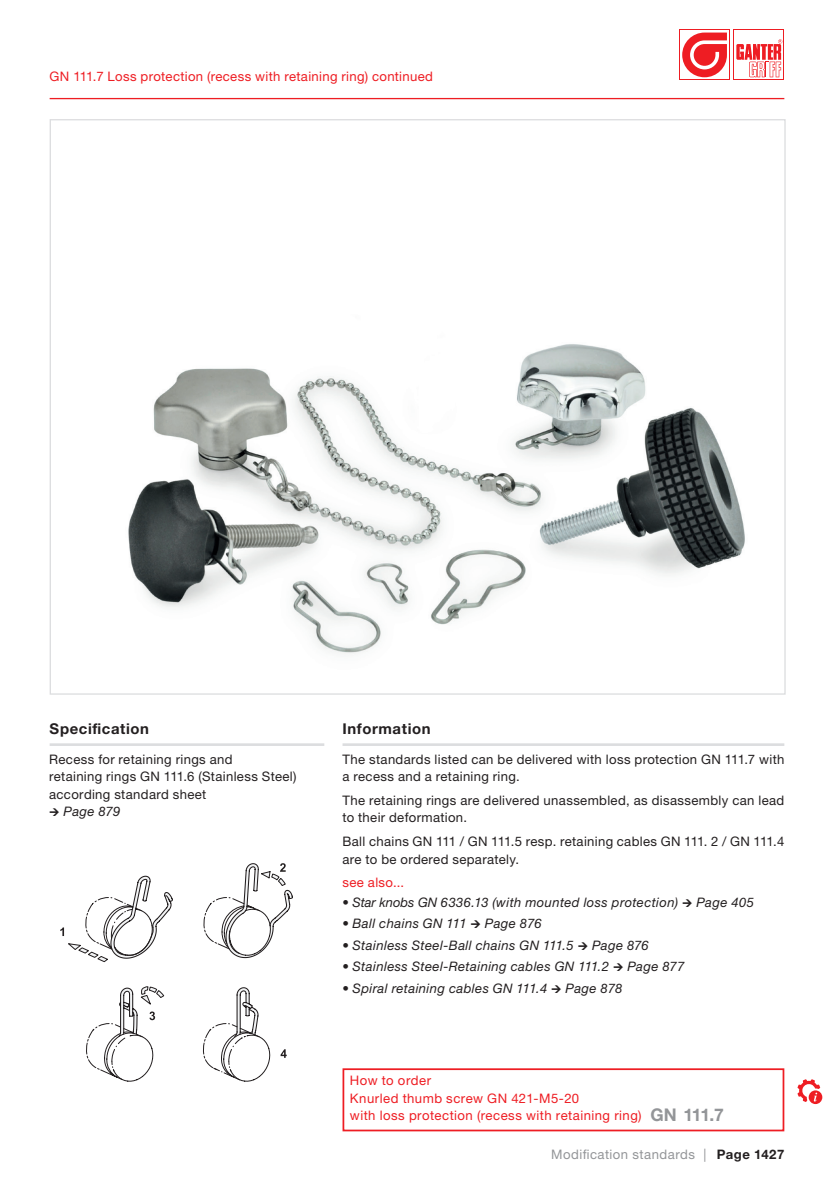
<style>
.page{position:relative;width:834px;height:1181px;background:#fff}
.page>*{position:absolute;margin:0;border:0;box-sizing:border-box;transform-origin:0 0}
.t1{font:700 14.88px "Helvetica Neue LTW1 G";letter-spacing:.04em;color:#231f20}
.t2{font:13.12px/17.5px "Helvetica Neue LTW1 G";letter-spacing:.025em;color:#231f20}
.t3{font:italic 13.12px "Helvetica Neue LTW1 G";letter-spacing:.03em;color:#231f20}
.t4{font:13.12px/17.5px "Helvetica Neue LTW1 G";letter-spacing:.03em;color:#ee1d23}
.t5{font:13.12px "Helvetica Neue LTW1 G";letter-spacing:.035em;color:#939598}
.s1{font-weight:700;font-size:17.5px;color:#939598}
.s2{font-weight:700;color:#231f20}
</style>
<div class="page">
<hr style="left:342px;top:743px;width:442px;height:3px;background:#dcdddf">
<hr style="left:50px;top:743px;width:274px;height:3px;background:#dcdddf">
<div style="left:342px;top:1068px;width:442px;height:63px;border:2px solid #ee1d23"></div>
<img style="left:128px;top:344px;width:617px;height:310px">
<svg style="left:60px;top:863px;width:233px;height:219px"></svg>
<hr style="left:50px;top:98px;width:734px;height:1px;background:#ee1d23">
<div style="left:679px;top:30px;width:50px;height:50px;background:#ee1d23"></div>
<svg style="left:680px;top:30px;width:49px;height:49px"></svg>
<svg style="left:682px;top:33px;width:44px;height:44px"></svg>
<div style="left:733px;top:30px;width:51px;height:50px;background:#ee1d23"></div>
<div style="left:734px;top:30px;width:49px;height:49px;background:#fff"></div>
<svg style="left:736px;top:39px;width:46px;height:38px"></svg>
<svg style="left:797px;top:1079px;width:26px;height:26px"></svg>
<p class="t4" style="left:50px;top:67px;width:385px">GN 111.7 Loss protection (recess with retaining ring) continued</p>
<p class="t1" style="left:50px;top:720px;width:101px">Specification</p>
<p class="t2" style="left:49px;top:750px;width:249px">Recess for retaining rings and<br>retaining rings GN 111.6 (Stainless Steel) according standard sheet</p>
<p class="t3" style="left:49px;top:803px;width:73px">→ Page 879</p>
<p class="t1" style="left:342px;top:720px;width:89px">Information</p>
<p class="t2" style="left:342px;top:750px;width:443px">The standards listed can be delivered with loss protection GN 111.7 with a recess and a retaining ring.</p>
<p class="t2" style="left:342px;top:791px;width:443px">The retaining rings are delivered unassembled, as disassembly can lead to their deformation.</p>
<p class="t2" style="left:342px;top:832px;width:443px">Ball chains GN 111 / GN 111.5 resp. retaining cables GN 111. 2 / GN 111.4 are to be ordered separately.</p>
<p class="t4" style="left:342px;top:873px;width:63px">see also...</p>
<p class="t3" style="left:342px;top:894px;width:413px">• Star knobs GN 6336.13 (with mounted loss protection) → Page 405</p>
<p class="t3" style="left:342px;top:915px;width:200px">• Ball chains GN 111 → Page 876</p>
<p class="t3" style="left:342px;top:937px;width:308px">• Stainless Steel-Ball chains GN 111.5 → Page 876</p>
<p class="t3" style="left:342px;top:958px;width:343px">• Stainless Steel-Retaining cables GN 111.2 → Page 877</p>
<p class="t3" style="left:342px;top:980px;width:281px">• Spiral retaining cables GN 111.4 → Page 878</p>
<p class="t4" style="left:350px;top:1071px;width:375px">How to order<br>Knurled thumb screw GN 421-M5-20<br>with loss protection (recess with retaining ring) <span class="s1">GN 111.7</span></p>
<p class="t5" style="left:551px;top:1146px;width:234px">Modification standards | <span class="s2">Page 1427</span></p>
</div>
